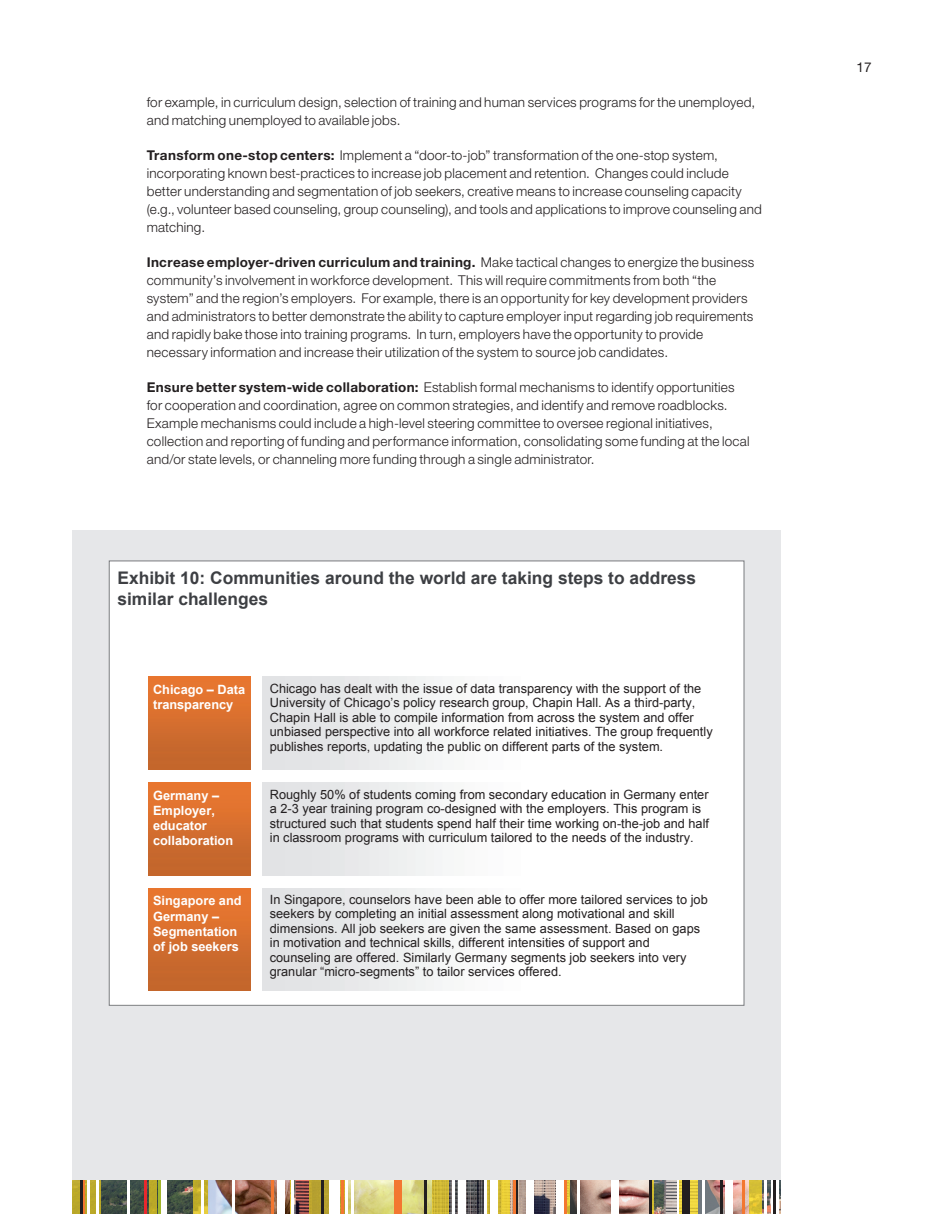
<style>
.page{position:relative;width:944px;height:1214px;background:#fff}
.page>*{position:absolute;margin:0;border:0;box-sizing:border-box;transform-origin:0 0}
.t1{font:700 17.4px/20.7px "Arial";color:#3d3f43}
.t2{font:300 13.5px/18px "Helvetica Neue LT Std";letter-spacing:.015em;color:#231f20}
.t3{font:13.5px "Helvetica Neue LT Std";color:#231f20}
.t4{font:12.75px/14.5px "Arial";color:#231f20}
.t5{font:700 12.75px/15.3px "Arial";color:#fff}
.s1{font-weight:700}
</style>
<div class="page">
<div style="left:72px;top:530px;width:709px;height:684px;background:#e6e7e9"></div>
<svg style="left:109px;top:561px;width:635px;height:444px;fill:#fff"></svg>
<img style="left:148px;top:677px;width:103px;height:93px">
<img style="left:148px;top:782px;width:103px;height:93px">
<img style="left:148px;top:888px;width:103px;height:102px">
<img style="left:72px;top:1180px;width:690px;height:34px">
<img style="left:348px;top:1180px;width:83px;height:34px">
<img style="left:570px;top:1180px;width:79px;height:34px">
<img style="left:101px;top:1180px;width:48px;height:34px">
<img style="left:208px;top:1180px;width:81px;height:34px">
<img style="left:157px;top:1180px;width:35px;height:34px">
<img style="left:449px;top:1180px;width:35px;height:34px">
<img style="left:762px;top:1180px;width:19px;height:34px">
<img style="left:511px;top:1180px;width:53px;height:34px">
<img style="left:294px;top:1180px;width:15px;height:34px">
<div style="left:332px;top:1180px;width:7px;height:34px;background:#fff"></div>
<div style="left:458px;top:1180px;width:7px;height:34px;background:#fff"></div>
<div style="left:526px;top:1180px;width:7px;height:34px;background:#fff"></div>
<div style="left:490px;top:1180px;width:7px;height:34px;background:#fff"></div>
<div style="left:556px;top:1180px;width:7px;height:34px;background:#fff"></div>
<div style="left:611px;top:1180px;width:7px;height:34px;background:#fff"></div>
<svg style="left:676px;top:1180px;width:3px;height:34px"></svg>
<div style="left:726px;top:1180px;width:7px;height:34px;background:#fff"></div>
<div style="left:771px;top:1180px;width:7px;height:34px;background:#fff"></div>
<div style="left:394px;top:1180px;width:7px;height:34px;background:#f37730"></div>
<div style="left:330px;top:1180px;width:7px;height:34px;background:#fff"></div>
<div style="left:277px;top:1180px;width:7px;height:34px;background:#fff"></div>
<div style="left:160px;top:1180px;width:7px;height:34px;background:#fff"></div>
<div style="left:682px;top:1180px;width:7px;height:34px;background:#231f20"></div>
<hr style="left:201px;top:1180px;width:2px;height:34px;background:#fff">
<hr style="left:159px;top:1180px;width:2px;height:34px;background:#a2b62d">
<hr style="left:351px;top:1180px;width:2px;height:34px;background:#fff">
<hr style="left:484px;top:1180px;width:2px;height:34px;background:#fff">
<hr style="left:577px;top:1180px;width:3px;height:34px;background:#fff">
<hr style="left:702px;top:1180px;width:2px;height:34px;background:#fff">
<hr style="left:763px;top:1180px;width:3px;height:34px;background:#fff">
<hr style="left:452px;top:1180px;width:3px;height:34px;background:#fff">
<hr style="left:345px;top:1180px;width:3px;height:34px;background:#fff">
<hr style="left:291px;top:1180px;width:3px;height:34px;background:#fff">
<hr style="left:232px;top:1180px;width:3px;height:34px;background:#fff">
<hr style="left:145px;top:1180px;width:2px;height:34px;background:#e9282d">
<hr style="left:82px;top:1180px;width:3px;height:34px;background:#f37730">
<hr style="left:80px;top:1180px;width:3px;height:34px;background:#231f20">
<hr style="left:424px;top:1180px;width:3px;height:34px;background:#231f20">
<hr style="left:515px;top:1180px;width:3px;height:34px;background:#231f20">
<hr style="left:649px;top:1180px;width:3px;height:34px;background:#231f20">
<hr style="left:720px;top:1180px;width:3px;height:34px;background:#231f20">
<hr style="left:773px;top:1180px;width:3px;height:34px;background:#231f20">
<hr style="left:271px;top:1180px;width:3px;height:34px;background:#f37730">
<hr style="left:341px;top:1180px;width:3px;height:34px;background:#f37730">
<hr style="left:321px;top:1180px;width:2px;height:34px;background:#231f20">
<hr style="left:564px;top:1180px;width:2px;height:34px;background:#f37730">
<hr style="left:742px;top:1180px;width:2px;height:34px;background:#f37730">
<hr style="left:513px;top:1180px;width:2px;height:34px;background:#f37730">
<hr style="left:127px;top:1180px;width:3px;height:34px;background:#fff">
<hr style="left:96px;top:1180px;width:3px;height:34px;background:#fff">
<hr style="left:87px;top:1180px;width:3px;height:34px;background:#fff">
<img style="left:654px;top:1180px;width:22px;height:34px">
<p class="t2" style="left:147px;top:93px;width:610px">for example, in curriculum design, selection of training and human services programs for the unemployed, and matching unemployed to available jobs.</p>
<p class="t2" style="left:147px;top:146px;width:616px"><span class="s1">Transform one-stop centers:</span> Implement a “door-to-job” transformation of the one-stop system, incorporating known best-practices to increase job placement and retention. Changes could include better understanding and segmentation of job seekers, creative means to increase counseling capacity (e.g., volunteer based counseling, group counseling), and tools and applications to improve counseling and matching.</p>
<p class="t2" style="left:147px;top:253px;width:609px"><span class="s1">Increase employer-driven curriculum and training.</span> Make tactical changes to energize the business community’s involvement in workforce development. This will require commitments from both “the system” and the region’s employers. For example, there is an opportunity for key development providers and administrators to better demonstrate the ability to capture employer input regarding job requirements and rapidly bake those into training programs. In turn, employers have the opportunity to provide necessary information and increase their utilization of the system to source job candidates.</p>
<p class="t2" style="left:147px;top:378px;width:604px"><span class="s1">Ensure better system-wide collaboration:</span> Establish formal mechanisms to identify opportunities for cooperation and coordination, agree on common strategies, and identify and remove roadblocks.<br>Example mechanisms could include a high-level steering committee to oversee regional initiatives, collection and reporting of funding and performance information, consolidating some funding at the local and/or state levels, or channeling more funding through a single administrator.</p>
<p class="t1" style="left:117px;top:568px;width:580px">Exhibit 10: Communities around the world are taking steps to address similar challenges</p>
<p class="t5" style="left:153px;top:682px;width:93px">Chicago – Data transparency</p>
<p class="t5" style="left:153px;top:787px;width:82px">Germany –<br>Employer, educator collaboration</p>
<p class="t5" style="left:153px;top:893px;width:90px">Singapore and<br>Germany –<br>Segmentation of job seekers</p>
<p class="t4" style="left:270px;top:681px;width:444px">Chicago has dealt with the issue of data transparency with the support of the University of Chicago’s policy research group, Chapin Hall. As a third-party, Chapin Hall is able to compile information from across the system and offer unbiased perspective into all workforce related initiatives. The group frequently publishes reports, updating the public on different parts of the system.</p>
<p class="t4" style="left:270px;top:787px;width:441px">Roughly 50% of students coming from secondary education in Germany enter a 2-3 year training program co-designed with the employers. This program is structured such that students spend half their time working on-the-job and half in classroom programs with curriculum tailored to the needs of the industry.</p>
<p class="t4" style="left:270px;top:892px;width:439px">In Singapore, counselors have been able to offer more tailored services to job seekers by completing an initial assessment along motivational and skill dimensions. All job seekers are given the same assessment. Based on gaps in motivation and technical skills, different intensities of support and counseling are offered. Similarly Germany segments job seekers into very granular “micro-segments” to tailor services offered.</p>
<p class="t3" style="left:856px;top:59px;width:17px">17</p>
</div>
